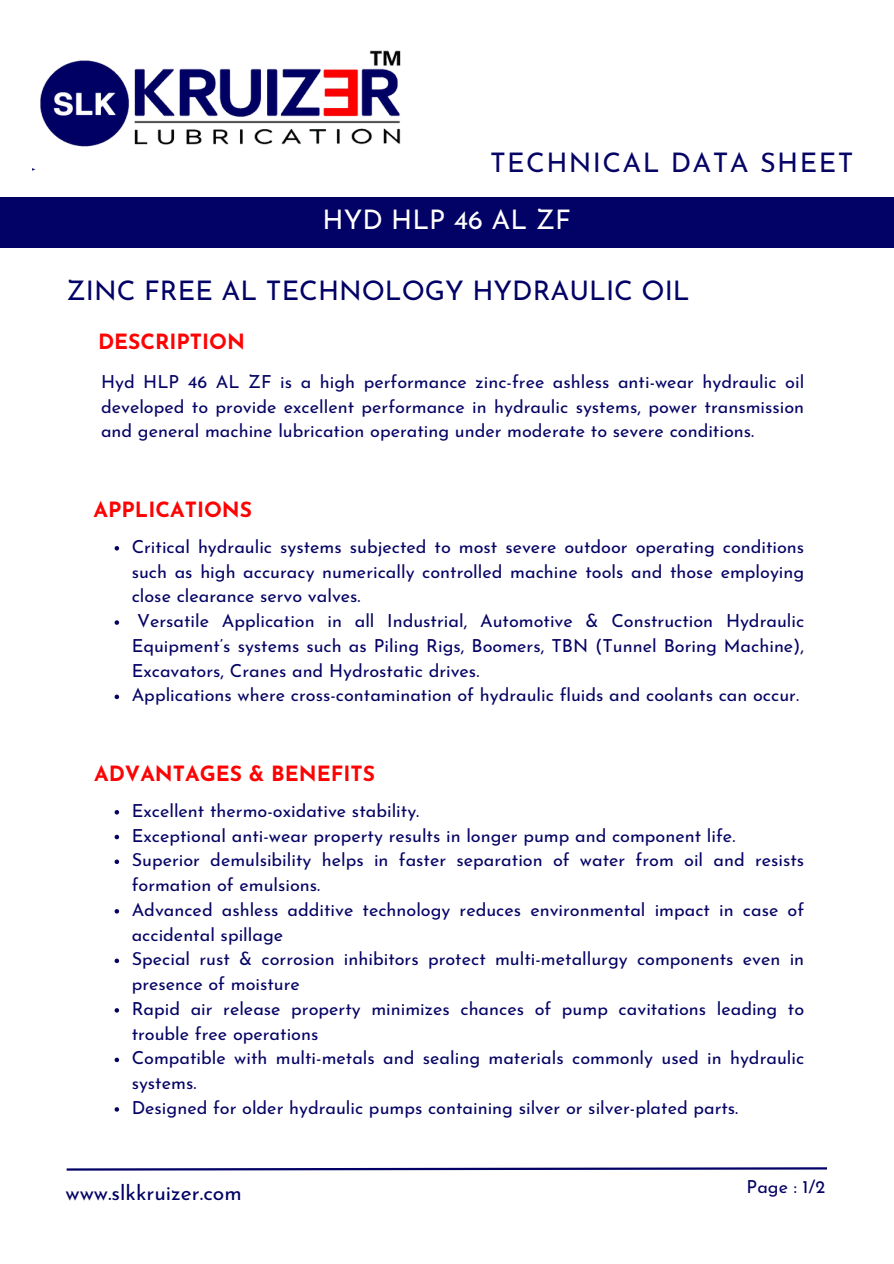
<style>
.page{position:relative;width:894px;height:1264px;background:#fff}
.page>*{position:absolute;margin:0;border:0;box-sizing:border-box;transform-origin:0 0}
.t1{font:27px "Josefin Sans";color:#020165}
.t2{font:27px "Josefin Sans";letter-spacing:.05em;color:#050364}
.t3{font:27px "Josefin Sans";color:#fff}
.t4{font:700 21px "Josefin Sans";color:#fd0303}
.t5{font:21px "Josefin Sans";color:#020165}
.t6{font:18px/24.8px "Josefin Sans";color:#050364}
</style>
<div class="page">
<div style="left:0;top:198px;width:893px;height:50px;background:#020165"></div>
<img style="left:33px;top:50px;width:368px;height:121px">
<svg style="left:66px;top:1167px;width:761px;height:4px"></svg>
<svg style="left:114px;top:546px;width:5px;height:4px"></svg>
<svg style="left:114px;top:620px;width:5px;height:5px"></svg>
<svg style="left:114px;top:694px;width:5px;height:5px"></svg>
<svg style="left:114px;top:810px;width:5px;height:4px"></svg>
<svg style="left:114px;top:834px;width:5px;height:5px"></svg>
<svg style="left:114px;top:859px;width:5px;height:5px"></svg>
<svg style="left:114px;top:909px;width:5px;height:4px"></svg>
<svg style="left:114px;top:958px;width:5px;height:5px"></svg>
<svg style="left:114px;top:1008px;width:5px;height:4px"></svg>
<svg style="left:114px;top:1057px;width:5px;height:5px"></svg>
<svg style="left:114px;top:1107px;width:5px;height:4px"></svg>
<h1 class="t2" style="left:490px;top:152px;width:364px">TECHNICAL DATA SHEET</h1>
<p class="t3" style="left:322px;top:209px;width:250px">HYD HLP 46 AL ZF</p>
<p class="t1" style="left:67px;top:280px;width:624px">ZINC FREE AL TECHNOLOGY HYDRAULIC OIL</p>
<h1 class="t4" style="left:98px;top:333px;width:148px">DESCRIPTION</h1>
<h2 class="t6" style="left:101px;top:371px;width:704px;text-align:justify">Hyd HLP 46 AL ZF is a high performance zinc-free ashless anti-wear hydraulic oil developed to provide excellent performance in hydraulic systems, power transmission and general machine lubrication operating under moderate to severe conditions.</h2>
<p class="t4" style="left:94px;top:501px;width:160px">APPLICATIONS</p>
<h2 class="t6" style="left:132px;top:536px;width:674px;text-align:justify">Critical hydraulic systems subjected to most severe outdoor operating conditions such as high accuracy numerically controlled machine tools and those employing close clearance servo valves.</h2>
<p class="t6" style="left:132px;top:610px;width:674px;text-align:justify">Versatile Application in all Industrial, Automotive &amp; Construction Hydraulic Equipment’s systems such as Piling Rigs, Boomers, TBN (Tunnel Boring Machine), Excavators, Cranes and Hydrostatic drives.</p>
<p class="t6" style="left:132px;top:684px;width:668px">Applications where cross-contamination of hydraulic fluids and coolants can occur.</p>
<p class="t4" style="left:94px;top:765px;width:282px">ADVANTAGES &amp; BENEFITS</p>
<h2 class="t6" style="left:132px;top:800px;width:289px">Excellent thermo-oxidative stability.</h2>
<p class="t6" style="left:132px;top:824px;width:605px">Exceptional anti-wear property results in longer pump and component life.</p>
<p class="t6" style="left:132px;top:849px;width:674px">Superior demulsibility helps in faster separation of water from oil and resists formation of emulsions.</p>
<p class="t6" style="left:132px;top:899px;width:674px">Advanced ashless additive technology reduces environmental impact in case of accidental spillage</p>
<p class="t6" style="left:132px;top:948px;width:674px">Special rust &amp; corrosion inhibitors protect multi-metallurgy components even in presence of moisture</p>
<p class="t6" style="left:132px;top:998px;width:674px">Rapid air release property minimizes chances of pump cavitations leading to trouble free operations</p>
<p class="t6" style="left:132px;top:1047px;width:674px">Compatible with multi-metals and sealing materials commonly used in hydraulic systems.</p>
<p class="t6" style="left:132px;top:1097px;width:608px">Designed for older hydraulic pumps containing silver or silver-plated parts.</p>
<p class="t5" style="left:65px;top:1183px;width:178px">www.slkkruizer.com</p>
<h3 class="t6" style="left:746px;top:1175px;width:80px">Page : 1/2</h3>
</div>
